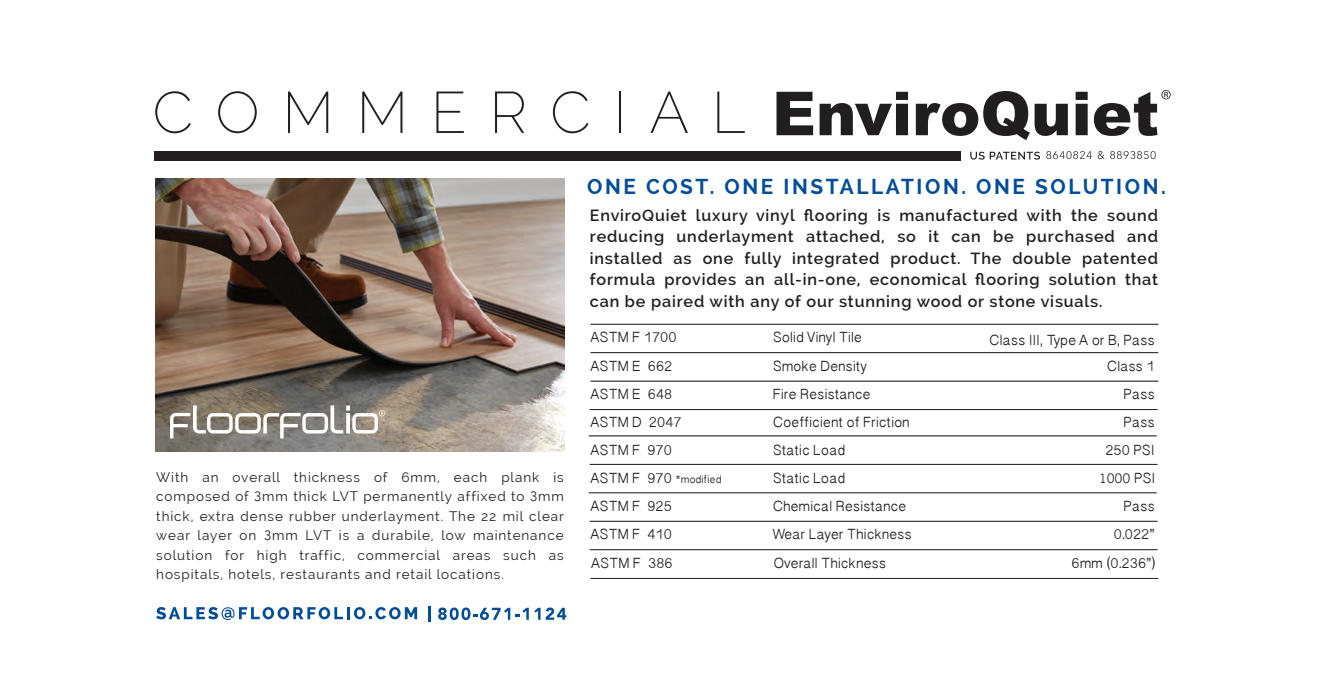
<style>
.page{position:relative;width:1323px;height:675px;background:#fff}
.page>*{position:absolute;margin:0;border:0;box-sizing:border-box;transform-origin:0 0}
.t1{font:200 58.35px "Raleway";letter-spacing:.385em;color:#211e1e}
.t2{font:700 21.6px "Raleway";letter-spacing:.125em;color:#004c97;scale:.96 1}
.t3{font:16.35px/28px "Oriya Sangam MN";color:#211e1e}
.t4{font:600 16.2px/21.6px "Raleway";letter-spacing:.05em;color:#211e1e;text-align:justify}
.t5{font:13.5px/19.5px "Raleway";letter-spacing:.07em;color:#211e1e;text-align:justify}
.t6{font:300 13.5px "Muli";color:#211e1e}
.t7{font:12.15px "Oriya Sangam MN";color:#211e1e}
.s1{font-family:"Avenir";font-weight:300}
.s2{font-size:16.35px}
.s3{font-family:"Oriya Sangam MN";font-weight:400;font-size:16.35px}
</style>
<div class="page">
<img style="left:155px;top:179px;width:409px;height:272px">
<hr style="left:590px;top:352px;width:568px;height:1px;background:#211e1e">
<hr style="left:590px;top:324px;width:568px;height:1px;background:#211e1e">
<hr style="left:590px;top:381px;width:568px;height:1px;background:#211e1e">
<hr style="left:590px;top:409px;width:567px;height:1px;background:#211e1e">
<hr style="left:589px;top:436px;width:568px;height:1px;background:#211e1e">
<hr style="left:590px;top:464px;width:567px;height:1px;background:#211e1e">
<hr style="left:589px;top:493px;width:568px;height:1px;background:#211e1e">
<hr style="left:590px;top:521px;width:567px;height:1px;background:#211e1e">
<hr style="left:590px;top:549px;width:567px;height:1px;background:#211e1e">
<hr style="left:590px;top:578px;width:568px;height:1px;background:#211e1e">
<svg style="left:777px;top:92px;width:36px;height:43px"></svg>
<svg style="left:820px;top:92px;width:88px;height:43px"></svg>
<svg style="left:916px;top:91px;width:152px;height:49px"></svg>
<svg style="left:1076px;top:92px;width:12px;height:43px"></svg>
<svg style="left:1094px;top:90px;width:77px;height:46px"></svg>
<svg style="left:1046px;top:151px;width:46px;height:8px"></svg>
<svg style="left:1098px;top:151px;width:58px;height:8px"></svg>
<svg style="left:970px;top:152px;width:70px;height:8px"></svg>
<div style="left:154px;top:151px;width:806px;height:9px;background:#231f20"></div>
<svg style="left:170px;top:405px;width:215px;height:33px"></svg>
<svg style="left:156px;top:607px;width:261px;height:13px"></svg>
<hr style="left:428px;top:606px;width:3px;height:15px;background:#004c97">
<svg style="left:438px;top:608px;width:128px;height:12px"></svg>
<h1 class="t1" style="left:152px;top:78px;width:595px">COMMERCIAL</h1>
<p class="t5" style="left:156px;top:467px;width:409px">With an overall thickness of 6mm, each plank is composed of <span class="s1">3</span>mm thick LVT permanently affixed to <span class="s1">3</span>mm thick, extra dense rubber underlayment. The 22 mil clear wear layer on <span class="s1">3</span>mm LVT is a durabile, low maintenance solution for high traffic, commercial areas such as hospitals, hotels, restaurants and retail locations.</p>
<h2 class="t2" style="left:587px;top:174px;width:604px">ONE COST. ONE INSTALLATION. ONE SOLUTION.</h2>
<p class="t4" style="left:590px;top:204px;width:570px">EnviroQuiet luxury vinyl flooring is manufactured with the sound reducing underlayment attached, so it can be purchased and installed as one fully integrated product. The double patented formula provides an all-in-one, economical flooring solution that can be paired with any of our stunning wood or stone visuals.</p>
<p class="t3" style="left:590px;top:323px;width:93px">ASTM F 1700<br>ASTM E 662<br>ASTM E 648<br>ASTM D 2047<br>ASTM F 970</p>
<p class="t7" style="left:590px;top:471px;width:132px"><span class="s2">ASTM F 970</span> *modified</p>
<p class="t3" style="left:590px;top:491px;width:83px">ASTM F 925<br>ASTM F 410</p>
<p class="t3" style="left:773px;top:323px;width:140px">Solid Vinyl Tile<br>Smoke Density<br>Fire Resistance<br>Coefficient of Friction<br>Static Load<br>Static Load<br>Chemical Resistance<br>Wear Layer Thickness</p>
<p class="t3" style="left:989px;top:326px;width:167px;line-height:26px;text-align:right">Class III, Type A or B, Pass<br>Class 1</p>
<p class="t3" style="left:1105px;top:379px;width:51px;text-align:right">Pass<br>Pass<br>250 PSI</p>
<p class="t6" style="left:1099px;top:470px;width:58px">1000 <span class="s3">PSI</span></p>
<p class="t3" style="left:1114px;top:491px;width:42px;text-align:center">Pass<br>0.022”</p>
<p class="t3" style="left:591px;top:548px;width:83px">ASTM F 386</p>
<p class="t3" style="left:773px;top:548px;width:114px">Overall Thickness</p>
<p class="t3" style="left:1072px;top:548px;width:85px">6mm (0.236”)</p>
</div>
